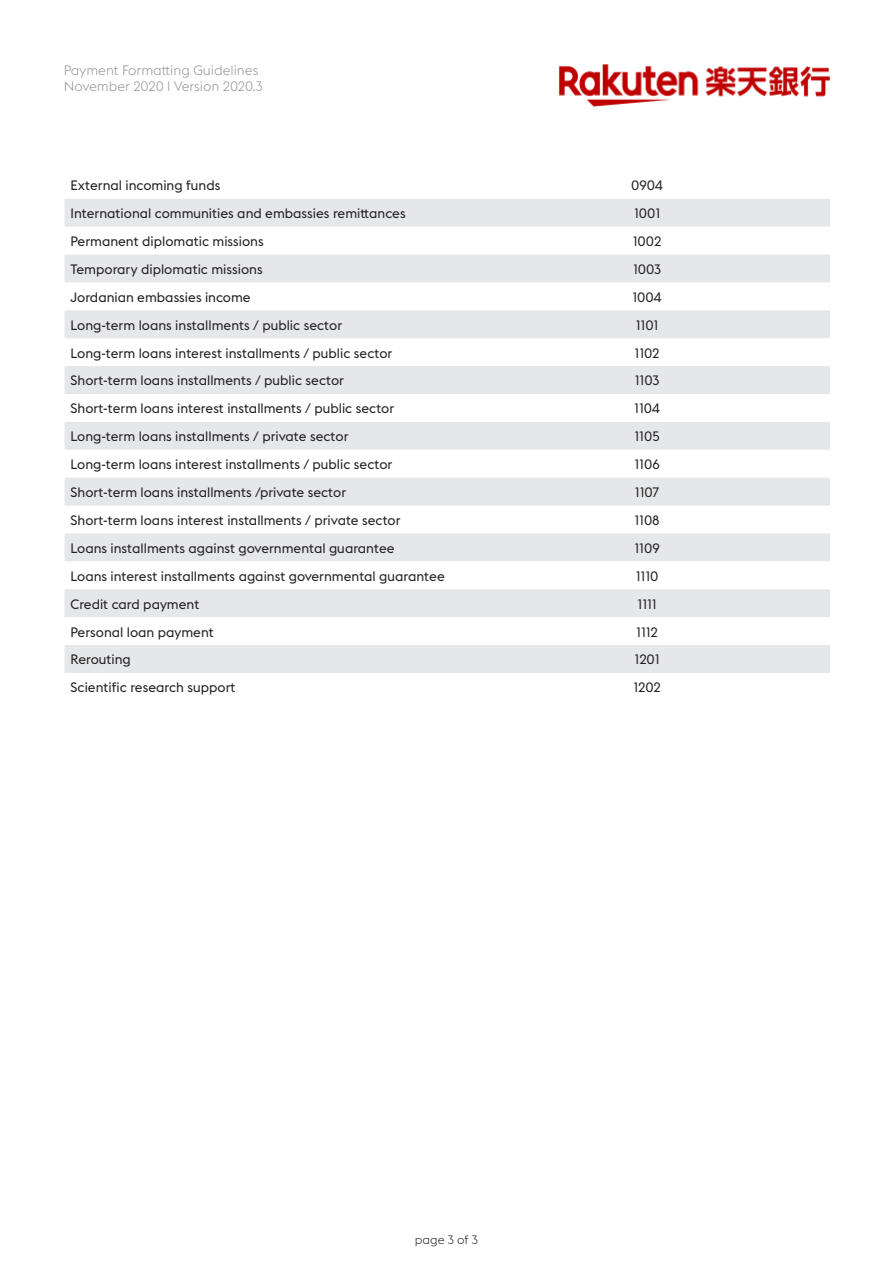
<style>
.page{position:relative;width:893px;height:1263px;background:#fff}
.page>*{position:absolute;margin:0;border:0;box-sizing:border-box;transform-origin:0 0}
.Body_text{font:13.5px "Euclid WU";color:#231f20}
.t1{font:300 13.5px/16.2px "Euclid WU";color:#939598}
.t2{font:300 12px "Euclid WU";color:#231f20}
</style>
<div class="page">
<img style="left:559px;top:64px;width:271px;height:43px">
<svg style="left:65px;top:199px;width:765px;height:474px;fill:#e6e7e9"></svg>
<p class="t1" style="left:64px;top:62px;width:201px">Payment Formatting Guidelines<br>November 2020 l Version 2020.3</p>
<p class="Body_text" style="left:71px;top:178px;width:151px">External incoming funds</p>
<p class="Body_text" style="left:631px;top:178px;width:33px">0904</p>
<p class="Body_text" style="left:71px;top:206px;width:337px">International communities and embassies remittances</p>
<p class="Body_text" style="left:634px;top:206px;width:28px">1001</p>
<p class="Body_text" style="left:71px;top:233px;width:195px">Permanent diplomatic missions</p>
<p class="Body_text" style="left:633px;top:233px;width:30px">1002</p>
<p class="Body_text" style="left:71px;top:261px;width:194px">Temporary diplomatic missions</p>
<p class="Body_text" style="left:633px;top:261px;width:29px">1003</p>
<p class="Body_text" style="left:71px;top:289px;width:182px">Jordanian embassies income</p>
<p class="Body_text" style="left:632px;top:289px;width:31px">1004</p>
<p class="Body_text" style="left:71px;top:317px;width:273px">Long-term loans installments / public sector</p>
<p class="Body_text" style="left:636px;top:317px;width:24px">1101</p>
<p class="Body_text" style="left:71px;top:345px;width:323px">Long-term loans interest installments / public sector</p>
<p class="Body_text" style="left:635px;top:345px;width:27px">1102</p>
<p class="Body_text" style="left:71px;top:373px;width:275px">Short-term loans installments / public sector</p>
<p class="Body_text" style="left:635px;top:373px;width:26px">1103</p>
<p class="Body_text" style="left:71px;top:401px;width:325px">Short-term loans interest installments / public sector</p>
<p class="Body_text" style="left:634px;top:401px;width:27px">1104</p>
<p class="Body_text" style="left:71px;top:429px;width:280px">Long-term loans installments / private sector</p>
<p class="Body_text" style="left:634px;top:429px;width:27px">1105</p>
<p class="Body_text" style="left:71px;top:457px;width:323px">Long-term loans interest installments / public sector</p>
<p class="Body_text" style="left:634px;top:457px;width:27px">1106</p>
<p class="Body_text" style="left:71px;top:484px;width:277px">Short-term loans installments /private sector</p>
<p class="Body_text" style="left:635px;top:484px;width:26px">1107</p>
<p class="Body_text" style="left:71px;top:512px;width:332px">Short-term loans interest installments / private sector</p>
<p class="Body_text" style="left:634px;top:512px;width:27px">1108</p>
<p class="Body_text" style="left:71px;top:540px;width:326px">Loans installments against governmental guarantee</p>
<p class="Body_text" style="left:634px;top:540px;width:27px">1109</p>
<p class="Body_text" style="left:71px;top:568px;width:376px">Loans interest installments against governmental guarantee</p>
<p class="Body_text" style="left:636px;top:568px;width:24px">1110</p>
<p class="Body_text" style="left:71px;top:596px;width:130px">Credit card payment</p>
<p class="Body_text" style="left:638px;top:596px;width:21px">1111</p>
<p class="Body_text" style="left:71px;top:624px;width:145px">Personal loan payment</p>
<p class="Body_text" style="left:636px;top:624px;width:23px">1112</p>
<p class="Body_text" style="left:71px;top:652px;width:62px">Rerouting</p>
<p class="Body_text" style="left:635px;top:652px;width:27px">1201</p>
<p class="Body_text" style="left:71px;top:680px;width:166px">Scientific research support</p>
<p class="Body_text" style="left:633px;top:680px;width:29px">1202</p>
<p class="t2" style="left:415px;top:1233px;width:65px">page 3 of 3</p>
</div>
